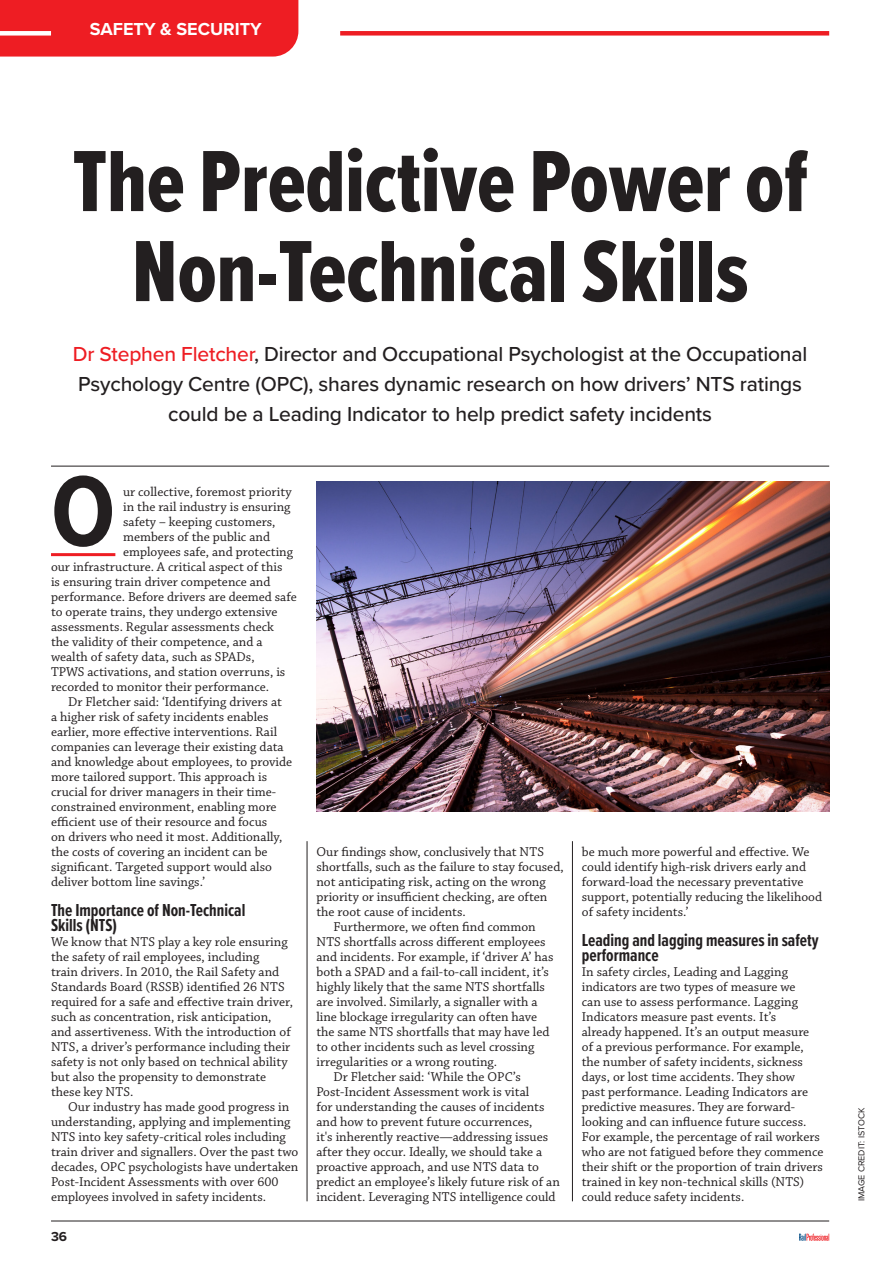
<style>
.page{position:relative;width:893px;height:1263px;background:#fff}
.page>*{position:absolute;margin:0;border:0;box-sizing:border-box;transform-origin:0 0}
.TYPE{font:700 103.5px "Proxima Nova Cond";color:#231f20}
.HEADLINE{font:90px/90px "Proxima Nova Ex Cn Extrabld";color:#231f20;text-align:center}
.STANDFIRST{font:500 21px/30px "Proxima Nova";letter-spacing:-.01em;color:#231f20;text-align:center}
.TYPE-2{font:700 18px/15px "Proxima Nova Ex Cn";color:#231f20}
.t1{font:700 18px "Proxima Nova";color:#fff}
.TYPE-3{font:13.5px/15px "Chaparral Pro";color:#231f20}
.t2{font:700 13.5px "Proxima Nova";color:#231f20}
.t3{font:9px "Proxima Nova";color:#231f20}
.s1{color:#ee1d23}
</style>
<div class="page">
<hr style="left:51px;top:1220px;width:778px;height:1px;background:#231f20">
<svg style="left:799px;top:1234px;width:30px;height:7px"></svg>
<hr style="left:307px;top:841px;width:1px;height:360px;background:#231f20">
<hr style="left:572px;top:841px;width:1px;height:360px;background:#231f20">
<div style="left:0;top:0;width:298px;height:57px;background:#ee1d23"></div>
<div style="left:340px;top:31px;width:489px;height:5px;background:#ee1d23"></div>
<div style="left:0;top:31px;width:51px;height:5px;background:#fff"></div>
<hr style="left:51px;top:466px;width:778px;height:1px;background:#231f20">
<hr style="left:51px;top:553px;width:64px;height:3px;background:#ee1d23">
<img style="left:316px;top:481px;width:513px;height:330px">
<p class="t1" style="left:90px;top:16px;width:174px">SAFETY &amp; SECURITY</p>
<p class="HEADLINE" style="left:73px;top:135px;width:737px">The Predictive Power of<br>Non-Technical Skills</p>
<p class="STANDFIRST" style="left:73px;top:338px;width:736px"><span class="s1">Dr Stephen Fletcher</span>, Director and Occupational Psychologist at the Occupational<br>Psychology Centre (OPC), shares dynamic research on how drivers’ NTS ratings could be a Leading Indicator to help predict safety incidents</p>
<p class="TYPE" style="left:51px;top:435px;width:66px">O</p>
<p class="TYPE-3" style="left:123px;top:485px;width:170px">ur collective, foremost priority</p>
<p class="TYPE-3" style="left:123px;top:500px;width:169px">in the rail industry is ensuring</p>
<p class="TYPE-3" style="left:123px;top:515px;width:154px">safety – keeping customers,</p>
<p class="TYPE-3" style="left:123px;top:530px;width:148px">members of the public and</p>
<p class="TYPE-3" style="left:123px;top:545px;width:171px">employees safe, and protecting</p>
<p class="TYPE-3" style="left:51px;top:560px;width:233px">our infrastructure. A critical aspect of this</p>
<p class="TYPE-3" style="left:51px;top:575px;width:221px">is ensuring train driver competence and</p>
<p class="TYPE-3" style="left:51px;top:590px;width:247px">performance. Before drivers are deemed safe</p>
<p class="TYPE-3" style="left:51px;top:605px;width:228px">to operate trains, they undergo extensive</p>
<p class="TYPE-3" style="left:51px;top:620px;width:224px">assessments. Regular assessments check</p>
<p class="TYPE-3" style="left:51px;top:635px;width:213px">the validity of their competence, and a</p>
<p class="TYPE-3" style="left:51px;top:650px;width:205px">wealth of safety data, such as SPADs,</p>
<p class="TYPE-3" style="left:51px;top:665px;width:236px">TPWS activations, and station overruns, is</p>
<p class="TYPE-3" style="left:51px;top:680px;width:219px">recorded to monitor their performance.</p>
<p class="TYPE-3" style="left:51px;top:695px;width:243px;text-indent:17px">Dr Fletcher said: ‘Identifying drivers at<br>a higher risk of safety incidents enables earlier, more effective interventions. Rail companies can leverage their existing data and knowledge about employees, to provide more tailored support. This approach is crucial for driver managers in their time&shy;constrained environment, enabling more efficient use of their resource and focus<br>on drivers who need it most. Additionally, the costs of covering an incident can be significant. Targeted support would also deliver bottom line savings.’</p>
<p class="TYPE-2" style="left:51px;top:902px;width:196px">The Importance of Non-Technical<br>Skills (NTS)</p>
<p class="TYPE-3" style="left:51px;top:935px;width:244px">We know that NTS play a key role ensuring the safety of rail employees, including<br>train drivers. In 2010, the Rail Safety and Standards Board (RSSB) identified 26 NTS required for a safe and effective train driver, such as concentration, risk anticipation, and assertiveness. With the introduction of NTS, a driver’s performance including their safety is not only based on technical ability but also the propensity to demonstrate these key NTS.</p>
<p class="TYPE-3" style="left:51px;top:1100px;width:249px;text-indent:17px">Our industry has made good progress in understanding, applying and implementing NTS into key safety-critical roles including train driver and signallers. Over the past two decades, OPC psychologists have undertaken Post-Incident Assessments with over 600 employees involved in safety incidents.</p>
<p class="t2" style="left:51px;top:1226px;width:18px">36</p>
<p class="TYPE-3" style="left:316px;top:845px;width:249px">Our findings show, conclusively that NTS shortfalls, such as the failure to stay focused, not anticipating risk, acting on the wrong priority or insufficient checking, are often the root cause of incidents.</p>
<p class="TYPE-3" style="left:316px;top:920px;width:238px;text-indent:17px">Furthermore, we often find common NTS shortfalls across different employees and incidents. For example, if ‘driver A’ has both a SPAD and a fail-to-call incident, it’s highly likely that the same NTS shortfalls are involved. Similarly, a signaller with a line blockage irregularity can often have the same NTS shortfalls that may have led to other incidents such as level crossing irregularities or a wrong routing.</p>
<p class="TYPE-3" style="left:316px;top:1070px;width:245px;text-indent:17px">Dr Fletcher said: ‘While the OPC’s Post-Incident Assessment work is vital<br>for understanding the causes of incidents and how to prevent future occurrences,<br>it's inherently reactive—addressing issues after they occur. Ideally, we should take a proactive approach, and use NTS data to predict an employee’s likely future risk of an incident. Leveraging NTS intelligence could</p>
<p class="TYPE-3" style="left:582px;top:845px;width:242px">be much more powerful and effective. We could identify high-risk drivers early and forward-load the necessary preventative support, potentially reducing the likelihood of safety incidents.’</p>
<p class="TYPE-2" style="left:582px;top:932px;width:238px">Leading and lagging measures in safety performance</p>
<p class="TYPE-3" style="left:582px;top:965px;width:243px">In safety circles, Leading and Lagging indicators are two types of measure we<br>can use to assess performance. Lagging Indicators measure past events. It’s<br>already happened. It’s an output measure of a previous performance. For example, the number of safety incidents, sickness days, or lost time accidents. They show<br>past performance. Leading Indicators are predictive measures. They are forward&shy;looking and can influence future success.<br>For example, the percentage of rail workers who are not fatigued before they commence their shift or the proportion of train drivers trained in key non-technical skills (NTS) could reduce safety incidents.</p>
<p class="t3" style="left:855px;top:1201px;width:95px;rotate:-90deg">IMAGE CREDIT: ISTOCK</p>
</div>
